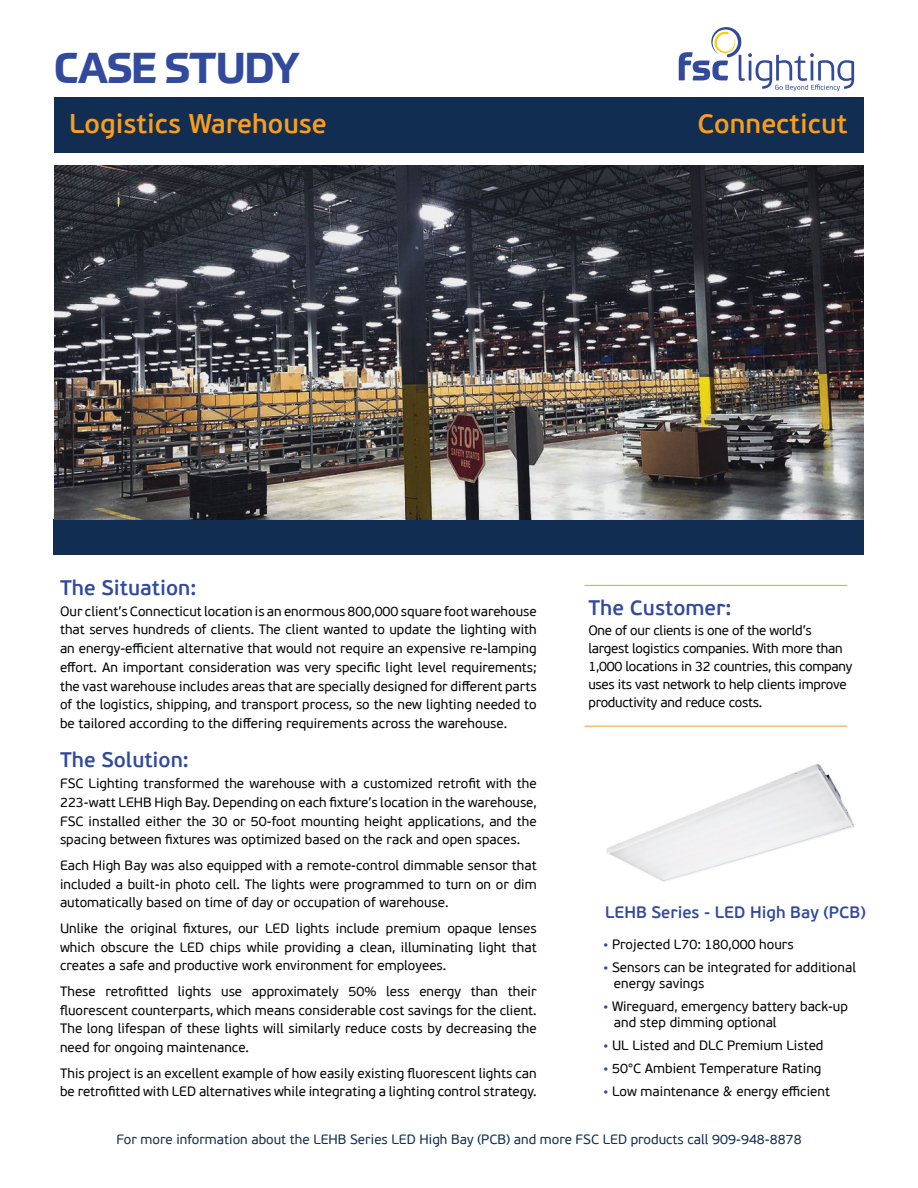
<style>
.page{position:relative;width:918px;height:1188px;background:#fff}
.page>*{position:absolute;margin:0;border:0;box-sizing:border-box;transform-origin:0 0}
.t1{font:700 42px "Prometo";letter-spacing:-.02em;color:#314a9c}
.t2{font:600 27px "PF Beau Sans Pro";color:#f99d1c}
.t3{font:600 21px "PF Beau Sans Pro";color:#314a9c}
.t4{font:600 16.5px "PF Beau Sans Pro";color:#314a9c}
.t5{font:13.5px/18.8px "PF Beau Sans Pro";color:#020304;text-align:justify}
.t6{font:13.5px/18px "PF Beau Sans Pro";letter-spacing:-.02em;color:#020304}
.t7{font:13.5px "PF Beau Sans Pro";color:#112e52}
.s1{color:#314a9c}
</style>
<div class="page">
<div style="left:54px;top:97px;width:810px;height:55px;background:#112e52"></div>
<svg style="left:679px;top:27px;width:175px;height:64px"></svg>
<div style="left:54px;top:519px;width:810px;height:36px;background:#112e52"></div>
<img style="left:54px;top:166px;width:810px;height:353px">
<img style="left:606px;top:763px;width:248px;height:119px">
<hr style="left:585px;top:726px;width:262px;height:1px;background:#f99d1c">
<hr style="left:585px;top:585px;width:262px;height:1px;background:#f99d1c">
<p class="t1" style="left:54px;top:41px;width:248px">CASE STUDY</p>
<p class="t2" style="left:69px;top:108px;width:259px">Logistics Warehouse</p>
<p class="t2" style="left:698px;top:108px;width:151px">Connecticut</p>
<p class="t3" style="left:60px;top:575px;width:138px">The Situation:</p>
<p class="t5" style="left:60px;top:602px;width:478px">Our client’s Connecticut location is an enormous 800,000 square foot warehouse that serves hundreds of clients. The client wanted to update the lighting with an energy-efficient alternative that would not require an expensive re-lamping effort. An important consideration was very specific light level requirements; the vast warehouse includes areas that are specially designed for different parts of the logistics, shipping, and transport process, so the new lighting needed to be tailored according to the differing requirements across the warehouse.</p>
<p class="t3" style="left:60px;top:747px;width:130px">The Solution:</p>
<p class="t5" style="left:60px;top:774px;width:478px">FSC Lighting transformed the warehouse with a customized retrofit with the 223-watt LEHB High Bay. Depending on each fixture’s location in the warehouse, FSC installed either the 30 or 50-foot mounting height applications, and the spacing between fixtures was optimized based on the rack and open spaces.</p>
<p class="t5" style="left:60px;top:856px;width:478px">Each High Bay was also equipped with a remote-control dimmable sensor that included a built-in photo cell. The lights were programmed to turn on or dim automatically based on time of day or occupation of warehouse.</p>
<p class="t5" style="left:60px;top:919px;width:478px">Unlike the original fixtures, our LED lights include premium opaque lenses which obscure the LED chips while providing a clean, illuminating light that creates a safe and productive work environment for employees.</p>
<p class="t5" style="left:60px;top:982px;width:478px">These retrofitted lights use approximately 50% less energy than their fluorescent counterparts, which means considerable cost savings for the client.<br>The long lifespan of these lights will similarly reduce costs by decreasing the need for ongoing maintenance.</p>
<p class="t5" style="left:60px;top:1064px;width:478px">This project is an excellent example of how easily existing fluorescent lights can be retrofitted with LED alternatives while integrating a lighting control strategy.</p>
<p class="t7" style="left:116px;top:1131px;width:687px">For more information about the LEHB Series LED High Bay (PCB) and more FSC LED products call 909-948-8878</p>
<p class="t3" style="left:588px;top:595px;width:144px">The Customer:</p>
<p class="t6" style="left:588px;top:622px;width:266px">One of our clients is one of the world’s largest logistics companies. With more than 1,000 locations in 32 countries, this company uses its vast network to help clients improve productivity and reduce costs.</p>
<p class="t4" style="left:605px;top:902px;width:262px">LEHB Series - LED High Bay (PCB)</p>
<p class="t5" style="left:603px;top:935px;width:192px"><span class="s1">•</span> Projected L70: 180,000 hours</p>
<p class="t5" style="left:614px;top:960px;width:244px;line-height:16.2px;text-indent:-11px"><span class="s1">•</span> Sensors can be integrated for additional energy savings</p>
<p class="t5" style="left:614px;top:999px;width:236px;line-height:16.2px;text-indent:-11px"><span class="s1">•</span> Wireguard, emergency battery back-up and step dimming optional</p>
<p class="t5" style="left:603px;top:1037px;width:222px"><span class="s1">•</span> UL Listed and DLC Premium Listed</p>
<p class="t5" style="left:603px;top:1059px;width:220px"><span class="s1">•</span> 50°C Ambient Temperature Rating</p>
<p class="t5" style="left:603px;top:1082px;width:229px"><span class="s1">•</span> Low maintenance &amp; energy efficient</p>
</div>
